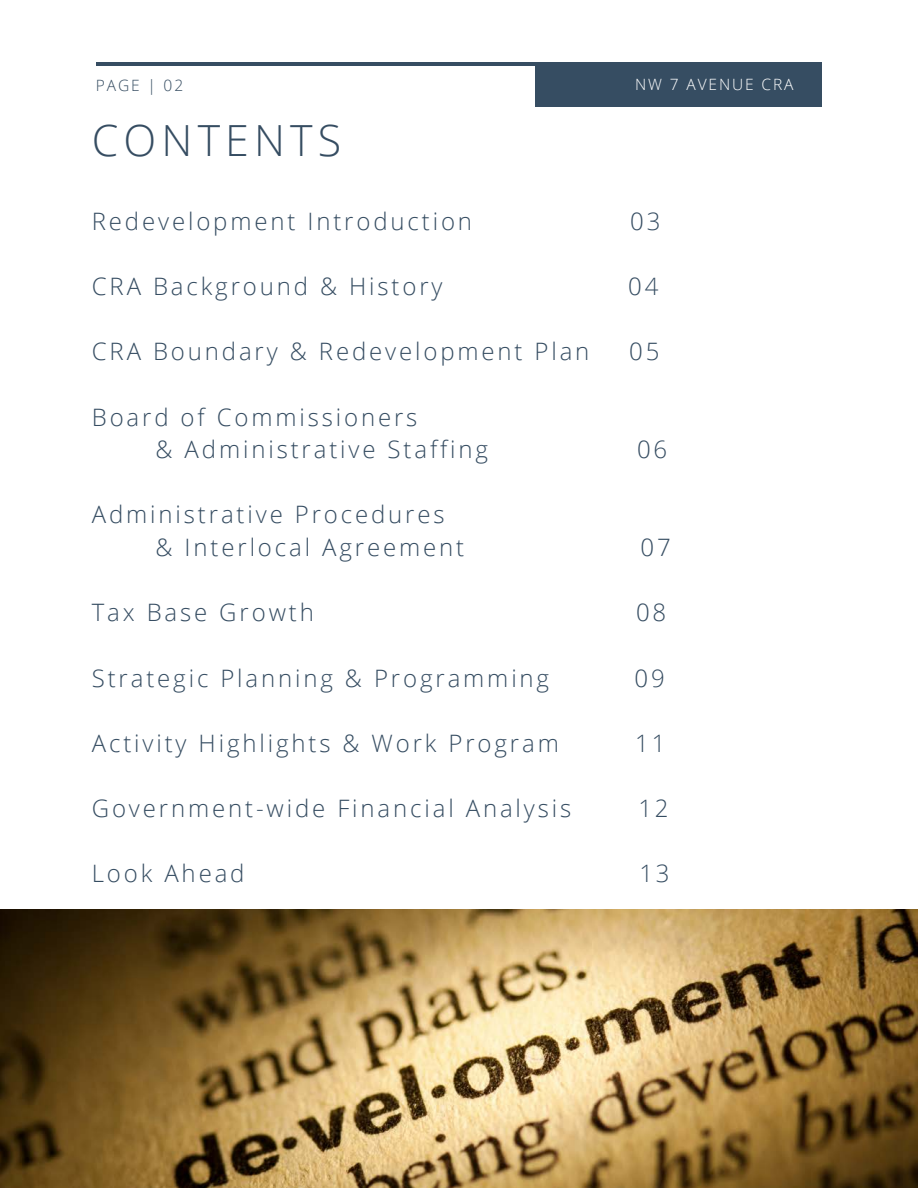
<style>
.page{position:relative;width:918px;height:1188px;background:#fff}
.page>*{position:absolute;margin:0;border:0;box-sizing:border-box;transform-origin:0 0}
.t1{font:300 42.9px "Open Sans";letter-spacing:.12em;color:#364d62}
.t2{font:300 24px/32.7px "Open Sans";letter-spacing:.12em;color:#364d62}
.t3{font:300 15.6px "Open Sans";letter-spacing:.12em;color:#fff}
.t4{font:300 15.6px "Open Sans";letter-spacing:.12em;color:#364d62}
</style>
<div class="page">
<hr style="left:96px;top:62px;width:726px;height:4px;background:#364d62">
<div style="left:535px;top:62px;width:287px;height:44px;background:#364d62"></div>
<img style="left:0;top:910px;width:917px;height:278px">
<p class="t4" style="left:96px;top:74px;width:89px">PAGE | 02</p>
<p class="t3" style="left:635px;top:73px;width:160px">NW 7 AVENUE CRA</p>
<h1 class="t1" style="left:92px;top:110px;width:251px">CONTENTS</h1>
<p class="t2" style="left:92px;top:204px;width:382px">Redevelopment Introduction</p>
<p class="t2" style="left:630px;top:204px;width:32px">03</p>
<p class="t2" style="left:92px;top:269px;width:352px">CRA Background &amp; History</p>
<p class="t2" style="left:628px;top:269px;width:32px">04</p>
<p class="t2" style="left:92px;top:335px;width:499px">CRA Boundary &amp; Redevelopment Plan</p>
<p class="t2" style="left:629px;top:335px;width:32px">05</p>
<p class="t2" style="left:156px;top:400px;width:334px;text-indent:-64px">Board of Commissioners<br>&amp; Administrative Staffing</p>
<p class="t2" style="left:156px;top:498px;width:310px;text-indent:-64px">Administrative Procedures &amp; Interlocal Agreement</p>
<p class="t2" style="left:637px;top:433px;width:32px">06</p>
<p class="t2" style="left:641px;top:530px;width:32px">07</p>
<p class="t2" style="left:92px;top:596px;width:224px">Tax Base Growth</p>
<p class="t2" style="left:636px;top:596px;width:32px">08</p>
<p class="t2" style="left:92px;top:661px;width:459px">Strategic Planning &amp; Programming</p>
<p class="t2" style="left:635px;top:661px;width:32px">09</p>
<p class="t2" style="left:92px;top:726px;width:469px">Activity Highlights &amp; Work Program</p>
<p class="t2" style="left:635px;top:726px;width:32px">11</p>
<p class="t2" style="left:92px;top:791px;width:481px">Government-wide Financial Analysis</p>
<p class="t2" style="left:638px;top:791px;width:32px">12</p>
<p class="t2" style="left:92px;top:857px;width:154px">Look Ahead</p>
<p class="t2" style="left:639px;top:857px;width:32px">13</p>
</div>
